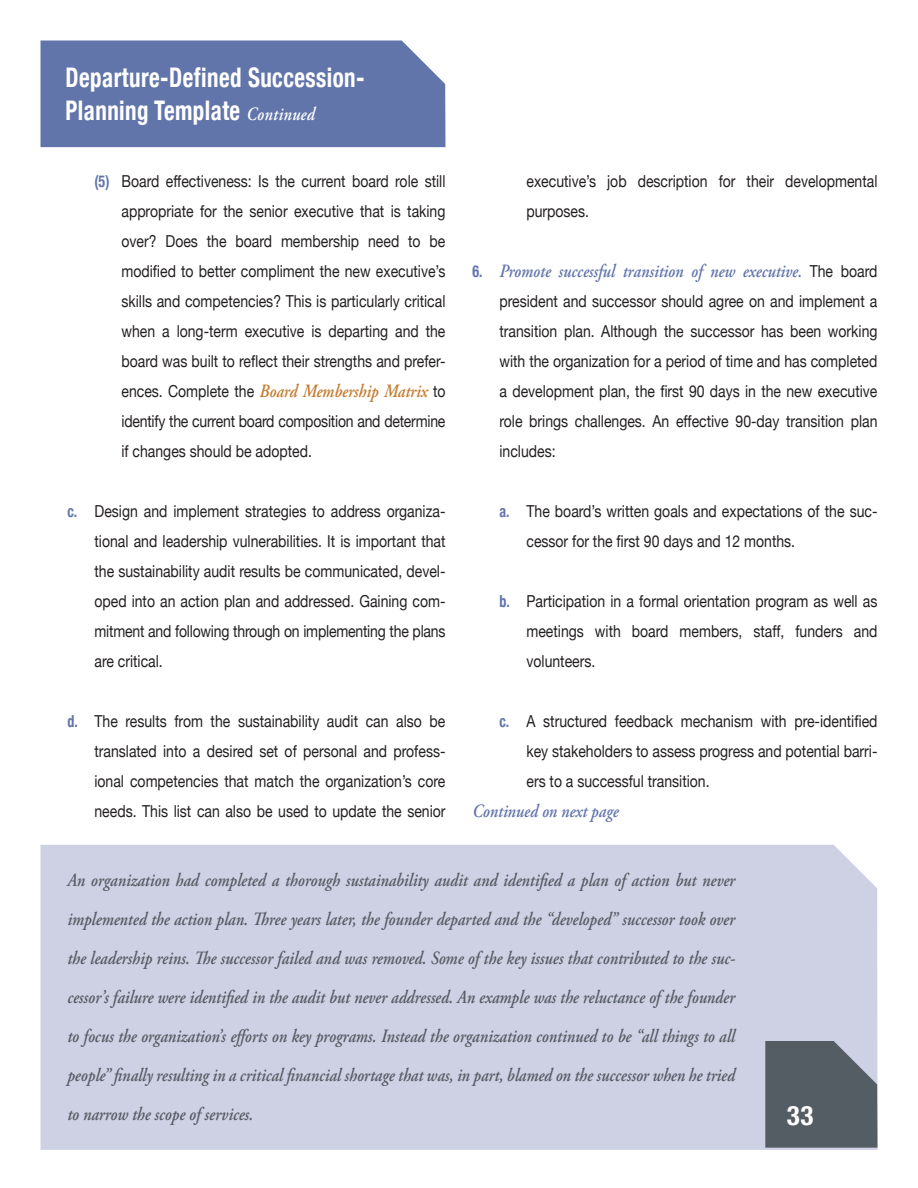
<style>
.page{position:relative;width:918px;height:1188px;background:#fff}
.page>*{position:absolute;margin:0;border:0;box-sizing:border-box;transform-origin:0 0}
.t1{font:700 condensed 27px/32.4px "Helvetica Neue";letter-spacing:.02em;color:#fff;scale:.85 1}
.t2{font:700 condensed 27px "Helvetica Neue";letter-spacing:.02em;color:#fff}
.t3{font:italic 600 18.75px/39px "Adobe Garamond Pro";color:#555d64;text-align:justify;scale:.85 1}
.t4{font:italic 600 18.75px "Adobe Garamond Pro";color:#6275ab;scale:.85 1}
.t5{font:italic 600 18.75px "Adobe Garamond Pro";color:#c37b2e;scale:.85 1}
.t6{font:16.5px/30px "Helvetica Neue";color:#231f20;text-align:justify;scale:.85 1}
.s1{font-family:"Adobe Garamond Pro";font-weight:600;font-style:italic;font-stretch:normal;font-size:18.75px}
.s2{font-weight:700;font-stretch:condensed;color:#6275ab}
.s3{font-family:"Helvetica Neue";font-weight:400;font-style:normal;font-size:16.5px;color:#231f20}
.s4{font-family:"Helvetica Neue";font-weight:700;font-style:normal;font-stretch:condensed;font-size:16.5px}
</style>
<div class="page">
<div style="left:40px;top:845px;width:838px;height:305px;background:#ced1e4"></div>
<svg style="left:765px;top:1041px;width:113px;height:107px;background:#60676f"></svg>
<div style="left:40px;top:40px;width:406px;height:107px;background:#6275ab"></div>
<p class="t1" style="left:66px;top:61px;width:353px">Departure-Defined Succession-<br>Planning Template <span class="s1">Continued</span></p>
<p class="t6" style="left:121px;top:166px;width:383px;text-indent:-27px"><span class="s2">(5)</span> Board effectiveness: Is the current board role still appropriate for the senior executive that is taking over? Does the board membership need to be modified to better compliment the new executive’s skills and competencies? This is particularly critical when a long-term executive is departing and the board was built to reflect their strengths and prefer-</p>
<p class="t5" style="left:121px;top:380px;width:383px"><span class="s3">ences. Complete the</span> Board Membership Matrix <span class="s3">to</span></p>
<p class="t6" style="left:121px;top:406px;width:383px">identify the current board composition and determine if changes should be adopted.</p>
<p class="t6" style="left:94px;top:496px;width:414px;text-indent:-27px"><span class="s2">c.</span> Design and implement strategies to address organiza&shy;tional and leadership vulnerabilities. It is important that the sustainability audit results be communicated, devel&shy;oped into an action plan and addressed. Gaining com&shy;mitment and following through on implementing the plans are critical.</p>
<p class="t6" style="left:94px;top:706px;width:415px;text-indent:-27px"><span class="s2">d.</span> The results from the sustainability audit can also be translated into a desired set of personal and profess&shy;ional competencies that match the organization’s core needs. This list can also be used to update the senior</p>
<p class="t6" style="left:526px;top:166px;width:414px">executive’s job description for their developmental purposes.</p>
<p class="t4" style="left:472px;top:260px;width:478px"><span class="s4">6.</span> Promote successful transition of new executive. <span class="s3">The board</span></p>
<p class="t6" style="left:499px;top:286px;width:446px">president and successor should agree on and implement a transition plan. Although the successor has been working with the organization for a period of time and has completed a development plan, the first 90 days in the new executive role brings challenges. An effective 90-day transition plan includes:</p>
<p class="t6" style="left:526px;top:496px;width:414px;text-indent:-27px"><span class="s2">a.</span> The board’s written goals and expectations of the suc&shy;cessor for the first 90 days and 12 months.</p>
<p class="t6" style="left:526px;top:586px;width:414px;text-indent:-27px"><span class="s2">b.</span> Participation in a formal orientation program as well as meetings with board members, staff, funders and volunteers.</p>
<p class="t6" style="left:526px;top:706px;width:414px;text-indent:-27px"><span class="s2">c.</span> A structured feedback mechanism with pre-identified key stakeholders to assess progress and potential barri&shy;ers to a successful transition.</p>
<p class="t4" style="left:472px;top:800px;width:173px">Continued on next page</p>
<p class="t3" style="left:67px;top:862px;width:787px">An organization had completed a thorough sustainability audit and identified a plan of action but never implemented the action plan. Three years later, the founder departed and the “developed” successor took over the leadership reins. The successor failed and was removed. Some of the key issues that contributed to the suc&shy;cessor’s failure were identified in the audit but never addressed. An example was the reluctance of the founder to focus the organization’s efforts on key programs. Instead the organization continued to be “all things to all people” finally resulting in a critical financial shortage that was, in part, blamed on the successor when he tried to narrow the scope of services.</p>
<p class="t2" style="left:787px;top:1099px;width:28px">33</p>
</div>
